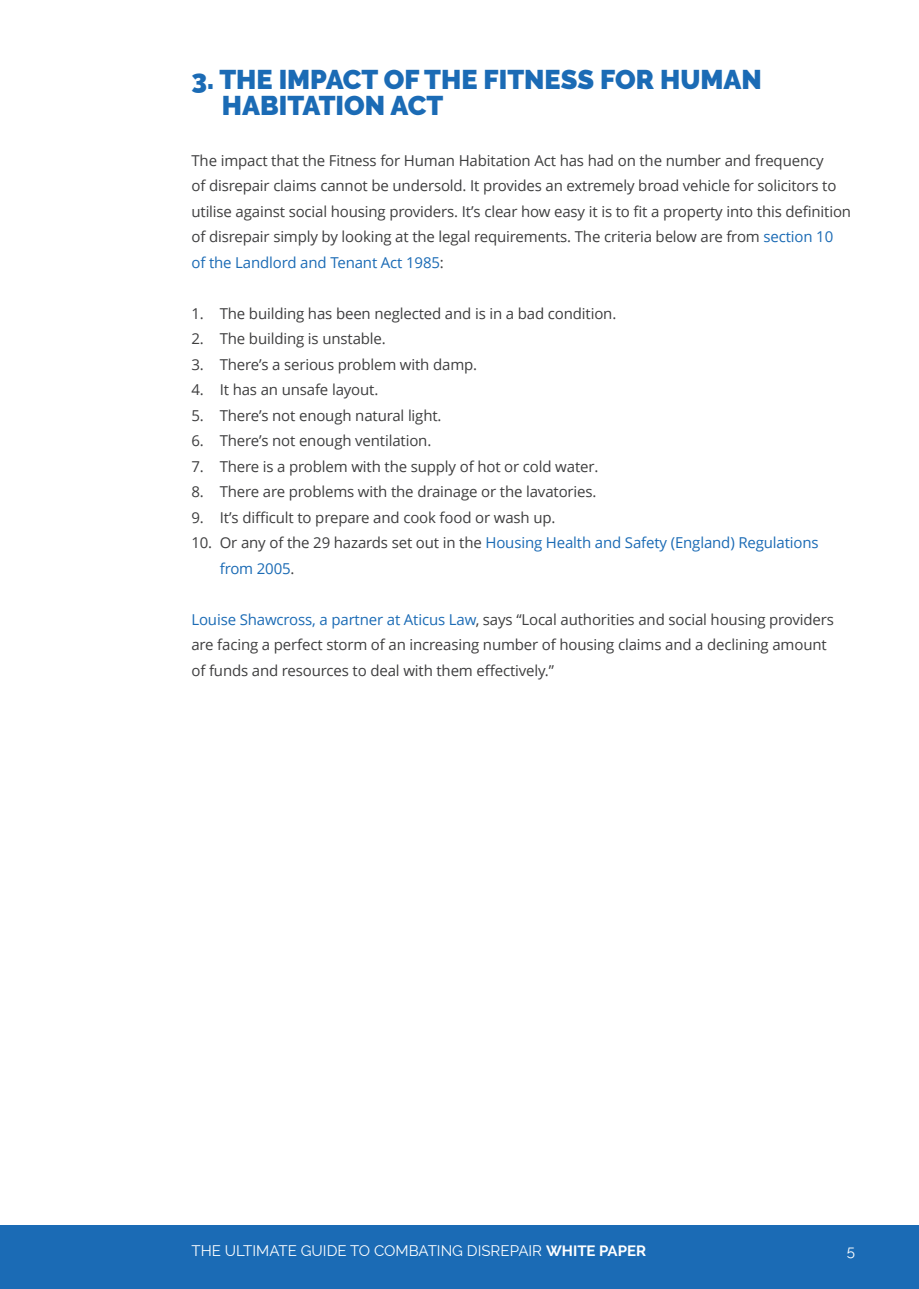
<style>
.page{position:relative;width:919px;height:1289px;background:#fff}
.page>*{position:absolute;margin:0;border:0;box-sizing:border-box;transform-origin:0 0}
.t1{font:900 27px/25.5px "Raleway";color:#1b6bb5}
.t2{font:15px/25.5px "Open Sans";letter-spacing:-.01em;color:#3e3e3f}
.t3{font:15px/25.5px "Open Sans";letter-spacing:-.01em;color:#1b6bb5}
.t4{font:15px "Raleway";color:#fff}
.s1{color:#1b6bb5}
.s2{color:#3e3e3f}
.s3{font-weight:700}
</style>
<div class="page">
<div style="left:0;top:1225px;width:918px;height:63px;background:#1b6bb5"></div>
<p class="t1" style="left:222px;top:67px;width:541px;text-indent:-30px">3. THE IMPACT OF THE FITNESS FOR HUMAN<br>HABITATION ACT</p>
<p class="t2" style="left:191px;top:147px;width:661px">The impact that the Fitness for Human Habitation Act has had on the number and frequency<br>of disrepair claims cannot be undersold. It provides an extremely broad vehicle for solicitors to utilise against social housing providers. It’s clear how easy it is to fit a property into this definition of disrepair simply by looking at the legal requirements. The criteria below are from <span class="s1">section 10<br>of the Landlord and Tenant Act 1985</span>:</p>
<p class="t2" style="left:191px;top:300px;width:426px">1. The building has been neglected and is in a bad condition.</p>
<p class="t2" style="left:191px;top:326px;width:196px">2. The building is unstable.</p>
<p class="t2" style="left:191px;top:351px;width:287px">3. There’s a serious problem with damp.</p>
<p class="t2" style="left:191px;top:377px;width:188px">4. It has an unsafe layout.</p>
<p class="t2" style="left:191px;top:402px;width:251px">5. There’s not enough natural light.</p>
<p class="t2" style="left:191px;top:428px;width:241px">6. There’s not enough ventilation.</p>
<p class="t2" style="left:191px;top:453px;width:408px">7. There is a problem with the supply of hot or cold water.</p>
<p class="t2" style="left:191px;top:479px;width:406px">8. There are problems with the drainage or the lavatories.</p>
<p class="t2" style="left:191px;top:504px;width:365px">9. It’s difficult to prepare and cook food or wash up.</p>
<p class="t3" style="left:220px;top:530px;width:600px;text-indent:-28px"><span class="s2">10. Or any of the 29 hazards set out in the</span> Housing Health and Safety (England) Regulations from 2005<span class="s2">.</span></p>
<p class="t2" style="left:191px;top:606px;width:644px"><span class="s1">Louise Shawcross, a partner at Aticus Law</span>, says “Local authorities and social housing providers are facing a perfect storm of an increasing number of housing claims and a declining amount of funds and resources to deal with them effectively.”</p>
<p class="t4" style="left:191px;top:1241px;width:456px">THE ULTIMATE GUIDE TO COMBATING DISREPAIR <span class="s3">WHITE PAPER</span></p>
<p class="t4" style="left:846px;top:1241px;width:10px">5</p>
</div>
